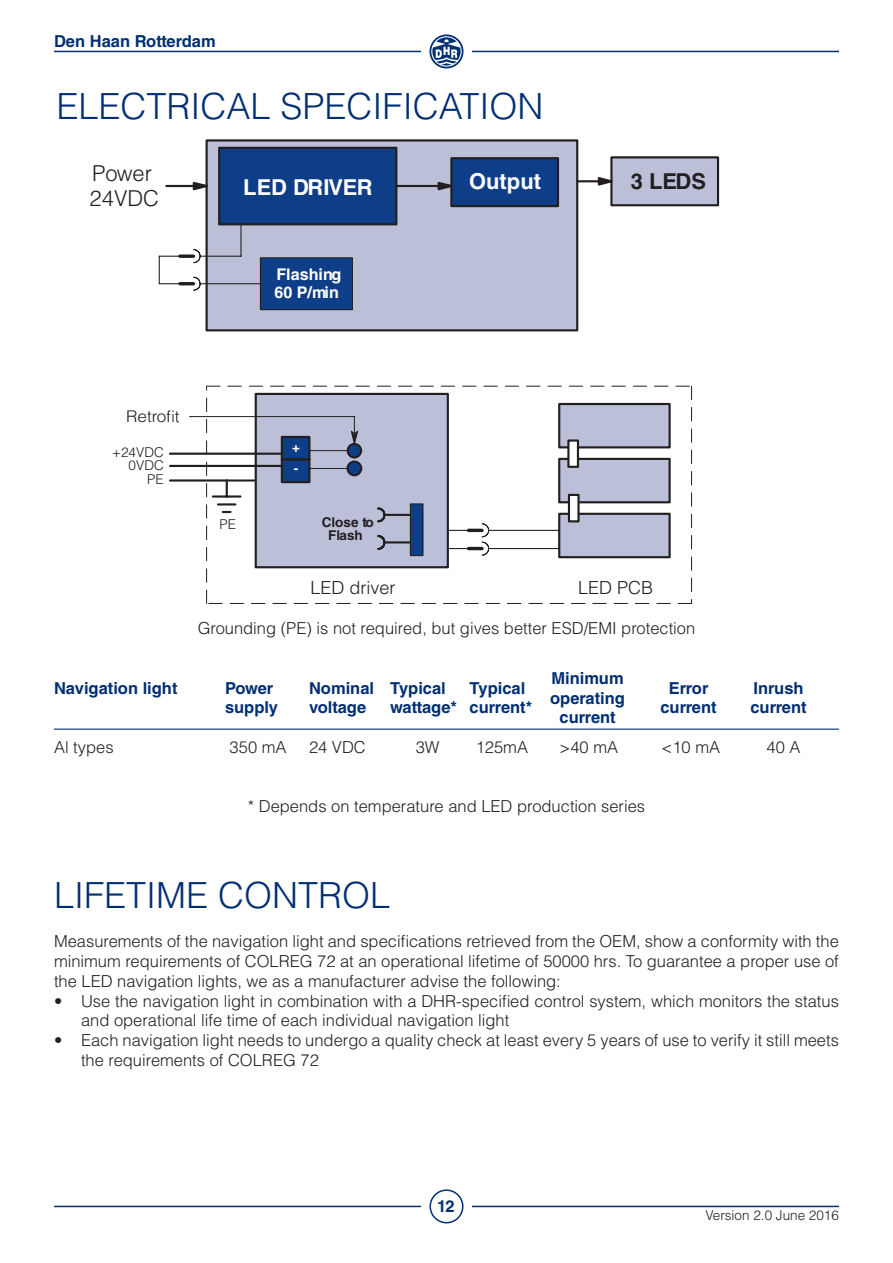
<style>
.page{position:relative;width:893px;height:1263px;background:#fff}
.page>*{position:absolute;margin:0;border:0;box-sizing:border-box;transform-origin:0 0}
.Hoofdstuk_Titel{font:300 36px "Helvetica LT Std";color:#002f73}
.t1{font:700 21.9px "Helvetica LT Std";color:#fff}
.t2{font:300 21.9px/24.5px "Helvetica LT Std";color:#231f20}
.t3{font:700 21.9px "Helvetica LT Std";color:#231f20}
.t4{font:300 18px "Helvetica LT Std";color:#231f20}
.t5{font:300 16.5px/19.8px "Helvetica LT Std";color:#231f20}
.Alinea_Titel{font:700 16.5px "Helvetica LT Std";color:#002f73}
.t6{font:700 16.05px/18px "Helvetica LT Std";color:#fff}
.t7{font:300 16.05px "Helvetica LT Std";color:#231f20;scale:1.06 1}
.t8{font:300 13.5px/12.8px "Helvetica LT Std";color:#231f20;text-align:right}
.t9{font:700 13.5px/13.5px "Helvetica LT Std";color:#231f20;text-align:center}
.t10{font:700 13.5px/21px "Helvetica LT Std";color:#fff}
</style>
<div class="page">
<div style="left:429px;top:1189px;width:34px;height:34px;border:2px solid #002f73;border-radius:50%"></div>
<svg style="left:429px;top:34px;width:34px;height:34px"></svg>
<hr style="left:54px;top:51px;width:367px;height:1px;background:#002f73">
<hr style="left:472px;top:51px;width:367px;height:1px;background:#002f73">
<hr style="left:54px;top:1206px;width:367px;height:1px;background:#002f73">
<hr style="left:472px;top:1206px;width:367px;height:1px;background:#002f73">
<hr style="left:54px;top:729px;width:785px;height:1px;background:#002f73">
<div style="left:207px;top:140px;width:370px;height:190px;background:#bbc0d8"></div>
<div style="left:206px;top:139px;width:372px;height:192px;border:2px solid #231f20"></div>
<div style="left:611px;top:157px;width:107px;height:48px;background:#bbc0d8"></div>
<div style="left:610px;top:156px;width:109px;height:50px;border:2px solid #231f20"></div>
<svg style="left:228px;top:386px;width:13px;height:1px"></svg>
<svg style="left:249px;top:386px;width:14px;height:1px"></svg>
<svg style="left:270px;top:386px;width:14px;height:1px"></svg>
<svg style="left:292px;top:386px;width:13px;height:1px"></svg>
<svg style="left:313px;top:386px;width:14px;height:1px"></svg>
<svg style="left:335px;top:386px;width:13px;height:1px"></svg>
<svg style="left:356px;top:386px;width:13px;height:1px"></svg>
<svg style="left:377px;top:386px;width:14px;height:1px"></svg>
<div style="left:256px;top:394px;width:192px;height:173px;background:#bbc0d8"></div>
<div style="left:255px;top:393px;width:194px;height:175px;border:2px solid #231f20"></div>
<svg style="left:657px;top:603px;width:13px;height:1px"></svg>
<svg style="left:635px;top:603px;width:14px;height:1px"></svg>
<svg style="left:614px;top:603px;width:14px;height:1px"></svg>
<svg style="left:593px;top:603px;width:13px;height:1px"></svg>
<svg style="left:571px;top:603px;width:14px;height:1px"></svg>
<svg style="left:550px;top:603px;width:14px;height:1px"></svg>
<svg style="left:529px;top:603px;width:13px;height:1px"></svg>
<svg style="left:507px;top:603px;width:14px;height:1px"></svg>
<svg style="left:486px;top:603px;width:14px;height:1px"></svg>
<svg style="left:465px;top:603px;width:13px;height:1px"></svg>
<svg style="left:443px;top:603px;width:14px;height:1px"></svg>
<svg style="left:422px;top:603px;width:14px;height:1px"></svg>
<svg style="left:401px;top:603px;width:13px;height:1px"></svg>
<svg style="left:379px;top:603px;width:14px;height:1px"></svg>
<svg style="left:358px;top:603px;width:14px;height:1px"></svg>
<svg style="left:337px;top:603px;width:13px;height:1px"></svg>
<svg style="left:315px;top:603px;width:14px;height:1px"></svg>
<svg style="left:294px;top:603px;width:14px;height:1px"></svg>
<svg style="left:273px;top:603px;width:13px;height:1px"></svg>
<svg style="left:251px;top:603px;width:14px;height:1px"></svg>
<svg style="left:230px;top:603px;width:14px;height:1px"></svg>
<hr style="left:384px;top:541px;width:26px;height:2px;background:#231f20">
<hr style="left:384px;top:514px;width:26px;height:2px;background:#231f20">
<div style="left:219px;top:148px;width:177px;height:76px;background:#0f3e88"></div>
<div style="left:218px;top:147px;width:179px;height:78px;border:2px solid #231f20"></div>
<svg style="left:206px;top:590px;width:16px;height:14px"></svg>
<svg style="left:206px;top:569px;width:1px;height:13px"></svg>
<svg style="left:206px;top:547px;width:1px;height:14px"></svg>
<svg style="left:206px;top:526px;width:1px;height:13px"></svg>
<svg style="left:206px;top:505px;width:1px;height:13px"></svg>
<svg style="left:206px;top:483px;width:1px;height:14px"></svg>
<svg style="left:206px;top:441px;width:1px;height:12px"></svg>
<svg style="left:206px;top:419px;width:1px;height:14px"></svg>
<svg style="left:206px;top:398px;width:1px;height:14px"></svg>
<svg style="left:206px;top:386px;width:14px;height:4px"></svg>
<svg style="left:166px;top:410px;width:13px;height:12px"></svg>
<hr style="left:170px;top:453px;width:112px;height:2px;background:#231f20">
<hr style="left:170px;top:465px;width:112px;height:2px;background:#231f20">
<hr style="left:170px;top:479px;width:57px;height:3px;background:#231f20">
<div style="left:348px;top:462px;width:13px;height:13px;background:#0f3e88;border-radius:50%"></div>
<div style="left:346px;top:460px;width:16px;height:16px;border:2px solid #231f20;border-radius:50%"></div>
<hr style="left:310px;top:468px;width:38px;height:1px;background:#231f20">
<hr style="left:310px;top:450px;width:38px;height:1px;background:#231f20">
<div style="left:348px;top:444px;width:13px;height:13px;background:#0f3e88;border-radius:50%"></div>
<div style="left:347px;top:443px;width:15px;height:15px;border:2px solid #231f20;border-radius:50%"></div>
<hr style="left:189px;top:416px;width:165px;height:1px;background:#231f20">
<svg style="left:351px;top:417px;width:7px;height:27px"></svg>
<svg style="left:377px;top:507px;width:10px;height:43px"></svg>
<svg style="left:226px;top:481px;width:2px;height:14px"></svg>
<hr style="left:213px;top:495px;width:27px;height:3px;background:#231f20">
<svg style="left:218px;top:503px;width:17px;height:2px"></svg>
<svg style="left:223px;top:511px;width:8px;height:2px"></svg>
<div style="left:282px;top:437px;width:27px;height:45px;background:#0f3e88"></div>
<div style="left:281px;top:436px;width:29px;height:47px;border:2px solid #231f20"></div>
<hr style="left:227px;top:479px;width:29px;height:2px;background:#231f20">
<svg style="left:158px;top:223px;width:103px;height:68px"></svg>
<div style="left:260px;top:258px;width:92px;height:52px;background:#0f3e88"></div>
<div style="left:260px;top:257px;width:93px;height:53px;border:1px solid #231f20"></div>
<hr style="left:166px;top:185px;width:41px;height:2px;background:#231f20">
<svg style="left:192px;top:180px;width:17px;height:12px"></svg>
<svg style="left:691px;top:514px;width:1px;height:14px"></svg>
<svg style="left:691px;top:535px;width:1px;height:14px"></svg>
<svg style="left:691px;top:557px;width:1px;height:13px"></svg>
<svg style="left:691px;top:578px;width:1px;height:14px"></svg>
<svg style="left:678px;top:599px;width:14px;height:5px"></svg>
<div style="left:410px;top:504px;width:13px;height:52px;background:#0f3e88"></div>
<div style="left:410px;top:503px;width:13px;height:53px;border:1px solid #231f20"></div>
<svg style="left:558px;top:386px;width:134px;height:120px"></svg>
<svg style="left:447px;top:512px;width:224px;height:47px"></svg>
<hr style="left:468px;top:529px;width:14px;height:3px;background:#231f20">
<div style="left:569px;top:495px;width:9px;height:26px;background:#fff"></div>
<div style="left:568px;top:494px;width:12px;height:28px;border:2px solid #231f20"></div>
<svg style="left:394px;top:184px;width:186px;height:285px"></svg>
<svg style="left:436px;top:175px;width:177px;height:17px"></svg>
<hr style="left:282px;top:458px;width:27px;height:2px;background:#231f20">
<div style="left:451px;top:158px;width:107px;height:48px;background:#0f3e88"></div>
<div style="left:450px;top:157px;width:109px;height:50px;border:2px solid #231f20"></div>
<p class="Alinea_Titel" style="left:54px;top:31px;width:163px">Den Haan Rotterdam</p>
<p class="Hoofdstuk_Titel" style="left:57px;top:84px;width:488px">ELECTRICAL SPECIFICATION</p>
<h2 class="t2" style="left:90px;top:161px;width:71px">Power<br>24VDC</h2>
<p class="t7" style="left:126px;top:406px;width:39px">Retro</p>
<p class="t8" style="left:112px;top:446px;width:53px">+24VDC<br>0VDC</p>
<p class="t8" style="left:147px;top:473px;width:18px">PE</p>
<h2 class="t1" style="left:243px;top:174px;width:131px">LED DRIVER</h2>
<h2 class="t1" style="left:469px;top:168px;width:73px">Output</h2>
<p class="t6" style="left:274px;top:265px;width:68px">Flashing<br>60 P/min</p>
<p class="t8" style="left:219px;top:517px;width:18px">PE</p>
<p class="t10" style="left:292px;top:436px;width:9px">+ -</p>
<p class="t9" style="left:322px;top:515px;width:54px">Close to<br>Flash</p>
<h2 class="t3" style="left:631px;top:168px;width:77px">3 LEDS</h2>
<p class="t4" style="left:310px;top:577px;width:86px">LED driver</p>
<p class="t4" style="left:578px;top:576px;width:77px">LED PCB</p>
<p class="t5" style="left:198px;top:618px;width:499px">Grounding (PE) is not required, but gives better ESD/EMI protection</p>
<p class="Alinea_Titel" style="left:552px;top:668px;width:74px">Minimum</p>
<p class="Alinea_Titel" style="left:550px;top:688px;width:76px">operating</p>
<p class="Alinea_Titel" style="left:559px;top:707px;width:58px">current</p>
<p class="Alinea_Titel" style="left:54px;top:678px;width:125px">Navigation light</p>
<p class="Alinea_Titel" style="left:225px;top:678px;width:50px">Power</p>
<p class="Alinea_Titel" style="left:309px;top:678px;width:138px">Nominal Typical</p>
<p class="Alinea_Titel" style="left:470px;top:678px;width:57px">Typical</p>
<p class="Alinea_Titel" style="left:669px;top:678px;width:41px">Error</p>
<p class="Alinea_Titel" style="left:753px;top:678px;width:52px">Inrush</p>
<p class="Alinea_Titel" style="left:225px;top:697px;width:54px">supply</p>
<p class="Alinea_Titel" style="left:309px;top:697px;width:59px">voltage</p>
<p class="Alinea_Titel" style="left:390px;top:697px;width:144px">wattage* current*</p>
<p class="Alinea_Titel" style="left:660px;top:697px;width:58px">current</p>
<p class="Alinea_Titel" style="left:750px;top:697px;width:58px">current</p>
<p class="t5" style="left:54px;top:737px;width:61px">Al types</p>
<p class="t5" style="left:230px;top:737px;width:58px">350 mA</p>
<p class="t5" style="left:309px;top:737px;width:58px">24 VDC</p>
<p class="t5" style="left:416px;top:737px;width:25px">3W</p>
<p class="t5" style="left:476px;top:737px;width:54px">125mA</p>
<p class="t5" style="left:560px;top:737px;width:60px">&gt;40 mA</p>
<p class="t5" style="left:662px;top:737px;width:60px">&lt;10 mA</p>
<p class="t5" style="left:767px;top:737px;width:35px">40 A</p>
<p class="t5" style="left:248px;top:796px;width:399px">* Depends on temperature and LED production series</p>
<p class="Hoofdstuk_Titel" style="left:54px;top:872px;width:338px">LIFETIME CONTROL</p>
<p class="t5" style="left:54px;top:931px;width:786px;text-align:justify">Measurements of the navigation light and specifications retrieved from the OEM, show a conformity with the minimum requirements of COLREG 72 at an operational lifetime of 50000 hrs. To guarantee a proper use of the LED navigation lights, we as a manufacturer advise the following:</p>
<p class="t5" style="left:81px;top:991px;width:759px;text-indent:-27px">• Use the navigation light in combination with a DHR-specified control system, which monitors the status and operational life time of each individual navigation light</p>
<p class="t5" style="left:81px;top:1030px;width:759px;text-indent:-27px">• Each navigation light needs to undergo a quality check at least every 5 years of use to verify it still meets the requirements of COLREG 72</p>
<p class="Alinea_Titel" style="left:437px;top:1196px;width:19px">12</p>
<p class="t8" style="left:705px;top:1208px;width:135px">Version 2.0 June 2016</p>
</div>
